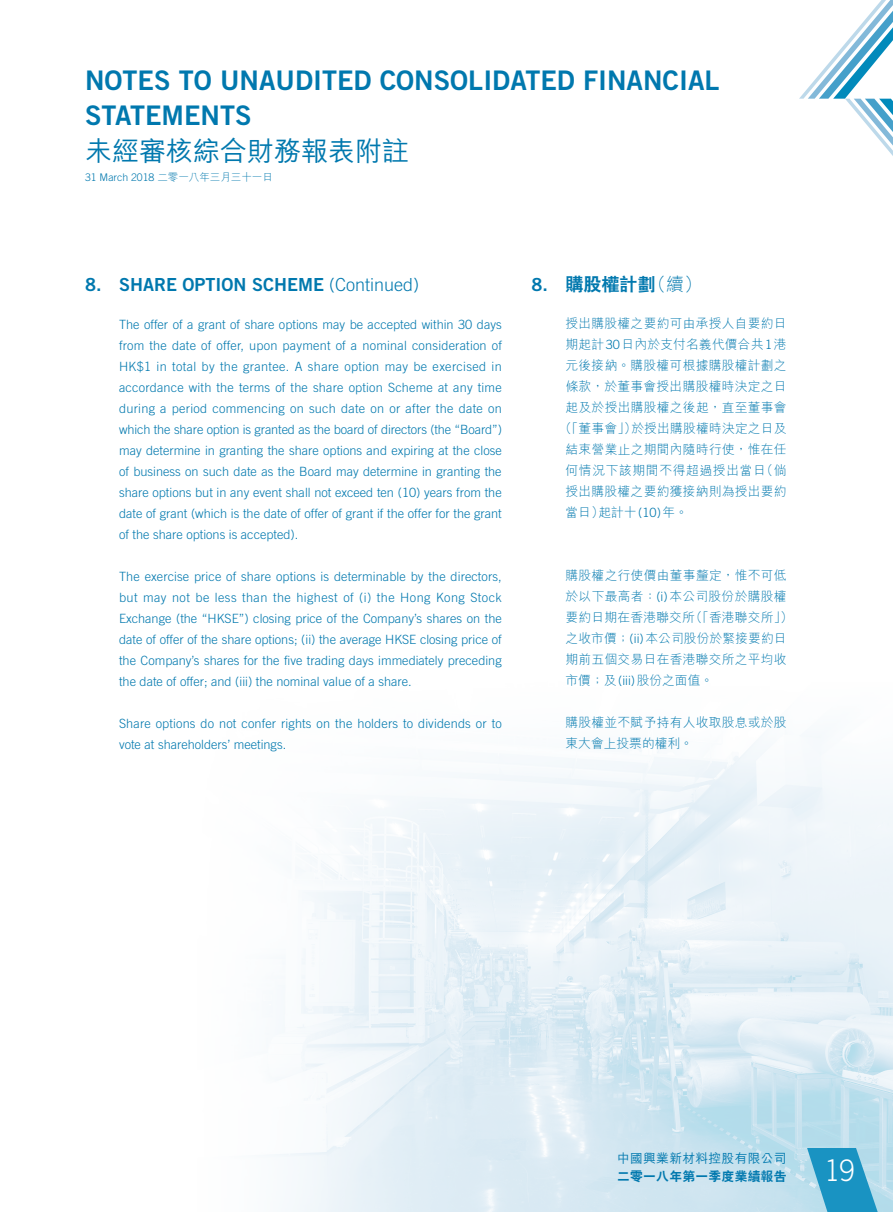
<style>
.page{position:relative;width:893px;height:1212px;background:#fff}
.page>*{position:absolute;margin:0;border:0;box-sizing:border-box;transform-origin:0 0}
.t1{font:300 29.7px "Trade Gothic LT Std";color:#fff;scale:.91 1}
.t2{font:27px/34.5px "Trade Gothic LT Std Bd 2";color:#0078ae}
.t3{font:500 27px "M Hei HK";color:#0078ae}
.Subhead_1{font:18px "Trade Gothic LT Std Bd 2";color:#0078ae}
.副標題1{font:800 18px "C Hei 2 HK";color:#0078ae}
.Body_Text{font:300 12.75px/21px "Trade Gothic LT Std";color:#0078ae;text-align:justify}
.內文{font:300 12.75px/21px "M Hei HK";letter-spacing:.02em;color:#0078ae}
.內文-2{font:300 12.75px "M Hei HK";letter-spacing:.05em;color:#0078ae}
.t4{font:500 12.75px "M Hei HK";letter-spacing:.025em;color:#0078ae}
.t5{font:800 12.75px "C Hei 2 HK";letter-spacing:.025em;color:#0078ae}
.t6{font:300 10.5px "Trade Gothic LT Std";color:#0078ae}
.s1{font-family:"M Hei HK"}
.s2{font-family:"Trade Gothic LT Std";font-weight:300}
.s3{font-family:"Trade Gothic LT Std Bd 2";font-weight:400}
.s4{font-family:"M Hei HK";font-weight:300}
.s5{font-family:"Trade Gothic LT Std"}
</style>
<div class="page">
<img style="left:274px;top:735px;width:619px;height:477px">
<svg style="left:799px;top:0;width:94px;height:156px"></svg>
<svg style="left:807px;top:1148px;width:78px;height:64px;background:#53aed1"></svg>
<h2 class="t2" style="left:85px;top:63px;width:636px">NOTES TO UNAUDITED CONSOLIDATED FINANCIAL<br>STATEMENTS</h2>
<h2 class="t3" style="left:85px;top:132px;width:325px">未經審核綜合財務報表附註</h2>
<p class="t6" style="left:85px;top:171px;width:189px">31 March 2018 <span class="s1">二零一八年三月三十一日</span></p>
<p class="Subhead_1" style="left:85px;top:274px;width:336px">8. SHARE OPTION SCHEME <span class="s2">(Continued)</span></p>
<p class="Body_Text" style="left:119px;top:314px;width:385px">The offer of a grant of share options may be accepted within 30 days from the date of offer, upon payment of a nominal consideration of HK$1 in total by the grantee. A share option may be exercised in accordance with the terms of the share option Scheme at any time during a period commencing on such date on or after the date on which the share option is granted as the board of directors (the “Board”) may determine in granting the share options and expiring at the close of business on such date as the Board may determine in granting the share options but in any event shall not exceed ten (10) years from the date of grant (which is the date of offer of grant if the offer for the grant of the share options is accepted).</p>
<p class="Body_Text" style="left:119px;top:566px;width:384px">The exercise price of share options is determinable by the directors, but may not be less than the highest of (i) the Hong Kong Stock Exchange (the “HKSE”) closing price of the Company’s shares on the date of offer of the share options; (ii) the average HKSE closing price of the Company’s shares for the five trading days immediately preceding the date of offer; and (iii) the nominal value of a share.</p>
<p class="Body_Text" style="left:119px;top:713px;width:384px">Share options do not confer rights on the holders to dividends or to vote at shareholders’ meetings.</p>
<p class="副標題1" style="left:531px;top:275px;width:172px"><span class="s3">8.</span> 購股權計劃<span class="s4">（續）</span></p>
<p class="內文" style="left:566px;top:313px;width:223px">授出購股權之要約可由承授人自要約日</p>
<p class="內文" style="left:566px;top:334px;width:223px">期起計<span class="s5">30</span>日內於支付名義代價合共<span class="s5">1</span>港</p>
<p class="內文" style="left:566px;top:355px;width:223px">元後接納。購股權可根據購股權計劃之</p>
<p class="內文" style="left:566px;top:376px;width:223px">條款，於董事會授出購股權時決定之日</p>
<p class="內文" style="left:566px;top:397px;width:223px">起及於授出購股權之後起，直至董事會</p>
<p class="內文" style="left:559px;top:418px;width:229px">（「董事會」）於授出購股權時決定之日及</p>
<p class="內文" style="left:566px;top:439px;width:223px">結束營業止之期間內隨時行使，惟在任</p>
<p class="內文-2" style="left:566px;top:464px;width:223px">何情況下該期間不得超過授出當日（倘</p>
<p class="內文" style="left:566px;top:481px;width:223px">授出購股權之要約獲接納則為授出要約</p>
<p class="內文" style="left:566px;top:502px;width:124px">當日）起計十<span class="s5">(10)</span>年。</p>
<p class="內文" style="left:566px;top:565px;width:229px">購股權之行使價由董事釐定，惟不可低於以下最高者：<span class="s5">(i)</span>本公司股份於購股權要約日期在香港聯交所（「香港聯交所」）之收市價；<span class="s5">(ii)</span>本公司股份於緊接要約日期前五個交易日在香港聯交所之平均收市價；及<span class="s5">(iii)</span>股份之面值。</p>
<p class="內文" style="left:566px;top:712px;width:223px">購股權並不賦予持有人收取股息或於股東大會上投票的權利。</p>
<p class="t4" style="left:617px;top:1148px;width:171px">中國興業新材料控股有限公司</p>
<p class="t5" style="left:617px;top:1169px;width:171px">二零一八年第一季度業績報告</p>
<h1 class="t1" style="left:825px;top:1153px;width:34px">19</h1>
</div>
